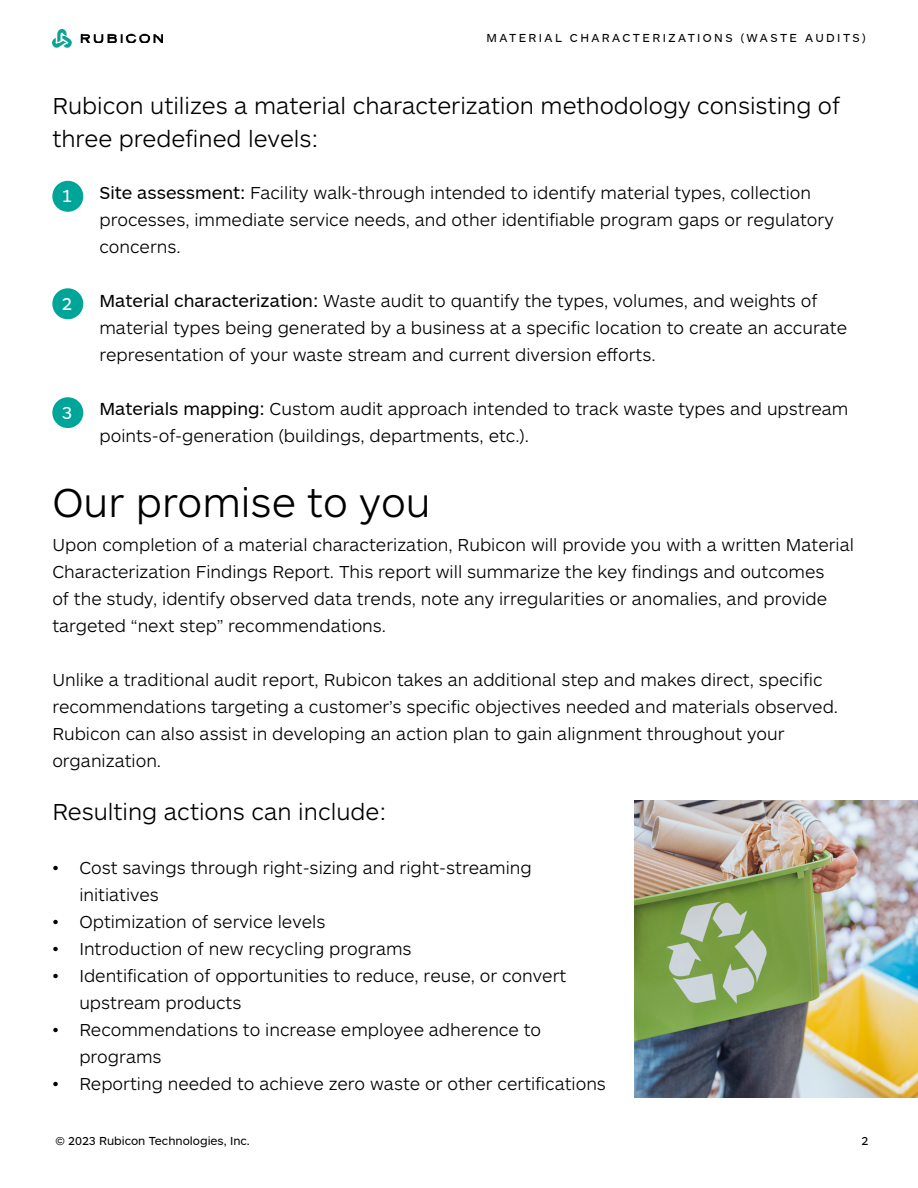
<style>
.page{position:relative;width:918px;height:1188px;background:#fff}
.page>*{position:absolute;margin:0;border:0;box-sizing:border-box;transform-origin:0 0}
.t1{font:300 42px "ARS Maquette";color:#000}
.t2{font:300 24px/33px "ARS Maquette";color:#000}
.t3{font:300 18px/27px "ARS Maquette";color:#000}
.t4{font:18px "ARS Maquette";color:#fff}
.t5{font:12px "ARS Maquette";letter-spacing:.195em;color:#000}
.t6{font:12px "ARS Maquette";color:#000}
.s1{font-weight:400}
</style>
<div class="page">
<img style="left:634px;top:801px;width:284px;height:296px">
<img style="left:52px;top:29px;width:111px;height:19px">
<div style="left:53px;top:289px;width:30px;height:30px;background:#00a599;border-radius:50%"></div>
<div style="left:52px;top:288px;width:31px;height:31px;border:2px solid #00a599;border-radius:50%"></div>
<div style="left:53px;top:182px;width:30px;height:29px;background:#00a599;border-radius:50%"></div>
<div style="left:52px;top:181px;width:31px;height:31px;border:2px solid #00a599;border-radius:50%"></div>
<div style="left:53px;top:398px;width:30px;height:29px;background:#00a599;border-radius:50%"></div>
<div style="left:52px;top:397px;width:31px;height:31px;border:2px solid #00a599;border-radius:50%"></div>
<p class="t5" style="left:487px;top:32px;width:381px">MATERIAL CHARACTERIZATIONS (WASTE AUDITS)</p>
<h2 class="t2" style="left:52px;top:89px;width:789px">Rubicon utilizes a material characterization methodology consisting of three predefined levels:</h2>
<p class="t4" style="left:62px;top:186px;width:12px">1</p>
<p class="t4" style="left:62px;top:295px;width:12px">2</p>
<p class="t4" style="left:62px;top:403px;width:12px">3</p>
<p class="t3" style="left:99px;top:179px;width:736px"><span class="s1">Site assessment:</span> Facility walk-through intended to identify material types, collection processes, immediate service needs, and other identifiable program gaps or regulatory concerns.</p>
<p class="t3" style="left:99px;top:287px;width:749px"><span class="s1">Material characterization:</span> Waste audit to quantify the types, volumes, and weights of material types being generated by a business at a specific location to create an accurate representation of your waste stream and current diversion efforts.</p>
<p class="t3" style="left:99px;top:395px;width:750px"><span class="s1">Materials mapping:</span> Custom audit approach intended to track waste types and upstream points-of-generation (buildings, departments, etc.).</p>
<h1 class="t1" style="left:52px;top:475px;width:380px">Our promise to you</h1>
<p class="t3" style="left:52px;top:531px;width:803px">Upon completion of a material characterization, Rubicon will provide you with a written Material Characterization Findings Report. This report will summarize the key findings and outcomes<br>of the study, identify observed data trends, note any irregularities or anomalies, and provide targeted “next step” recommendations.</p>
<p class="t3" style="left:52px;top:666px;width:787px">Unlike a traditional audit report, Rubicon takes an additional step and makes direct, specific recommendations targeting a customer’s specific objectives needed and materials observed.<br>Rubicon can also assist in developing an action plan to gain alignment throughout your organization.</p>
<h2 class="t2" style="left:52px;top:794px;width:336px">Resulting actions can include:</h2>
<p class="t3" style="left:79px;top:853px;width:454px;text-indent:-27px">• Cost savings through right-sizing and right-streaming initiatives</p>
<p class="t3" style="left:52px;top:907px;width:275px">• Optimization of service levels</p>
<p class="t3" style="left:52px;top:934px;width:361px">• Introduction of new recycling programs</p>
<p class="t3" style="left:79px;top:961px;width:489px;text-indent:-27px">• Identification of opportunities to reduce, reuse, or convert upstream products</p>
<p class="t3" style="left:79px;top:1015px;width:463px;text-indent:-27px">• Recommendations to increase employee adherence to programs</p>
<p class="t3" style="left:52px;top:1069px;width:555px">• Reporting needed to achieve zero waste or other certifications</p>
<p class="t6" style="left:55px;top:1135px;width:196px">© 2023 Rubicon Technologies, Inc.</p>
<p class="t5" style="left:862px;top:1135px;width:8px">2</p>
</div>
